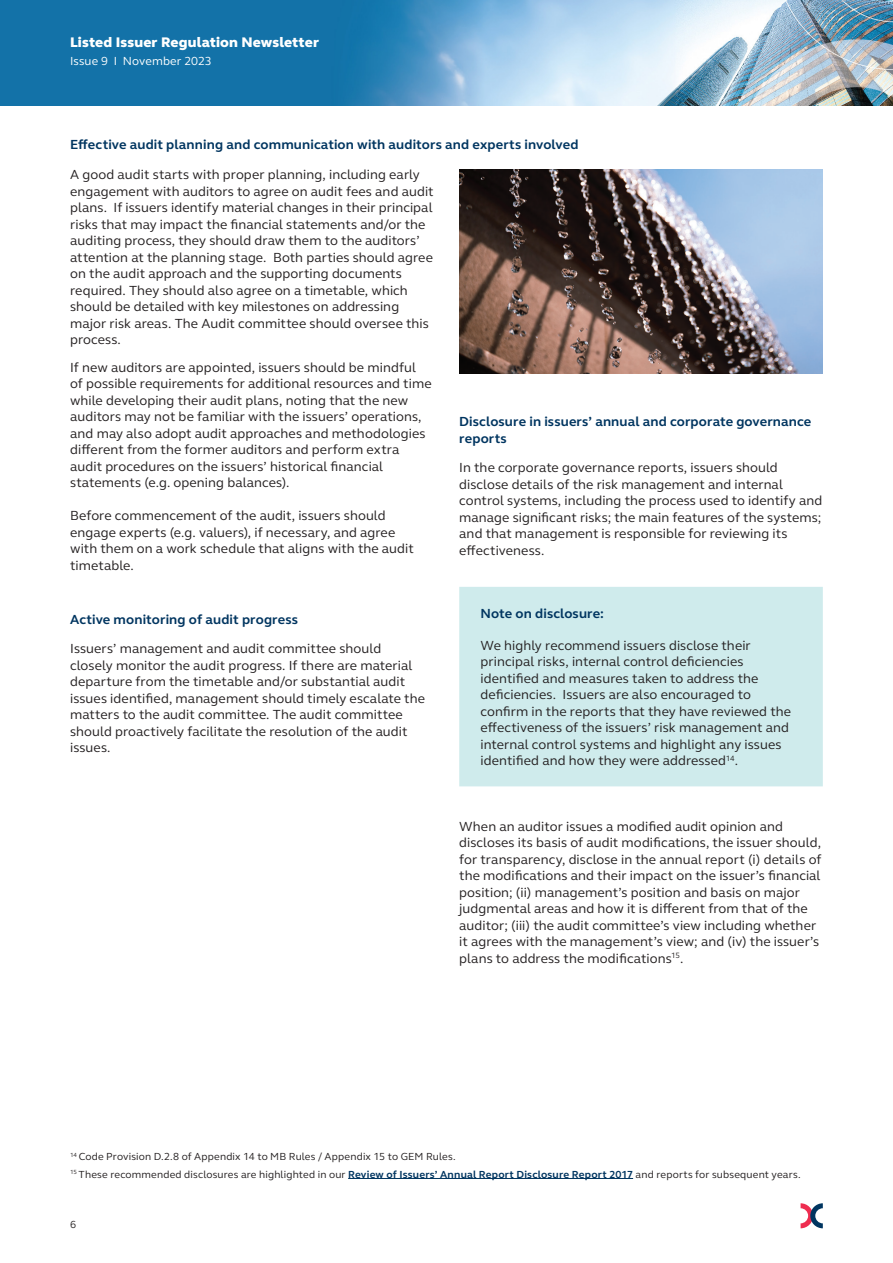
<style>
.page{position:relative;width:893px;height:1263px;background:#fff}
.page>*{position:absolute;margin:0;border:0;box-sizing:border-box;transform-origin:0 0}
.t1{font:800 14.25px "FS Elliot Pro";letter-spacing:.01em;color:#fff}
._04_body_text_FS_Elliot_Pro_Regular_9_11{font:13.5px/16.5px "FS Elliot Pro";letter-spacing:.005em;color:#231f20}
._03_Sub-head_FS_Elliot_Pro_Bold_9_11{font:700 13.5px/16.5px "FS Elliot Pro";letter-spacing:.01em;color:#003560}
.t2{font:12px "FS Elliot Pro";letter-spacing:.01em;color:#fff}
._05_Remark__Point__FS_Elliot_Pro_Regular_{font:10.5px "FS Elliot Pro";letter-spacing:.015em;color:#231f20}
.s1{font-weight:700;color:#003560}
</style>
<div class="page">
<img style="left:0;top:0;width:893px;height:105px">
<svg style="left:801px;top:1203px;width:22px;height:25px"></svg>
<img style="left:459px;top:169px;width:364px;height:205px">
<div style="left:459px;top:587px;width:364px;height:199px;background:#cfebec"></div>
<hr style="left:348px;top:1178px;width:285px;height:1px;background:#003560">
<p class="t1" style="left:70px;top:33px;width:250px">Listed Issuer Regulation Newsletter</p>
<p class="t2" style="left:70px;top:53px;width:143px">Issue 9 I November 2023</p>
<p class="_03_Sub-head_FS_Elliot_Pro_Bold_9_11" style="left:70px;top:136px;width:510px">Effective audit planning and communication with auditors and experts involved</p>
<p class="_04_body_text_FS_Elliot_Pro_Regular_9_11" style="left:70px;top:166px;width:365px">A good audit starts with proper planning, including early engagement with auditors to agree on audit fees and audit plans. If issuers identify material changes in their principal risks that may impact the financial statements and/or the auditing process, they should draw them to the auditors’ attention at the planning stage. Both parties should agree on the audit approach and the supporting documents required. They should also agree on a timetable, which should be detailed with key milestones on addressing major risk areas. The Audit committee should oversee this process.</p>
<p class="_04_body_text_FS_Elliot_Pro_Regular_9_11" style="left:70px;top:358px;width:363px">If new auditors are appointed, issuers should be mindful of possible requirements for additional resources and time while developing their audit plans, noting that the new auditors may not be familiar with the issuers’ operations, and may also adopt audit approaches and methodologies different from the former auditors and perform extra audit procedures on the issuers’ historical financial statements (e.g. opening balances).</p>
<p class="_04_body_text_FS_Elliot_Pro_Regular_9_11" style="left:70px;top:507px;width:345px">Before commencement of the audit, issuers should engage experts (e.g. valuers), if necessary, and agree with them on a work schedule that aligns with the audit timetable.</p>
<p class="_03_Sub-head_FS_Elliot_Pro_Bold_9_11" style="left:459px;top:413px;width:354px">Disclosure in issuers’ annual and corporate governance reports</p>
<p class="_04_body_text_FS_Elliot_Pro_Regular_9_11" style="left:459px;top:459px;width:365px">In the corporate governance reports, issuers should disclose details of the risk management and internal control systems, including the process used to identify and manage significant risks; the main features of the systems; and that management is responsible for reviewing its effectiveness.</p>
<p class="_03_Sub-head_FS_Elliot_Pro_Bold_9_11" style="left:70px;top:611px;width:229px">Active monitoring of audit progress</p>
<p class="_04_body_text_FS_Elliot_Pro_Regular_9_11" style="left:70px;top:640px;width:356px">Issuers’ management and audit committee should closely monitor the audit progress. If there are material departure from the timetable and/or substantial audit issues identified, management should timely escalate the matters to the audit committee. The audit committee should proactively facilitate the resolution of the audit issues.</p>
<p class="_03_Sub-head_FS_Elliot_Pro_Bold_9_11" style="left:480px;top:605px;width:125px">Note on disclosure:</p>
<p class="_04_body_text_FS_Elliot_Pro_Regular_9_11" style="left:480px;top:636px;width:312px">We highly recommend issuers disclose their principal risks, internal control deficiencies identified and measures taken to address the deficiencies. Issuers are also encouraged to confirm in the reports that they have reviewed the effectiveness of the issuers’ risk management and internal control systems and highlight any issues identified and how they were addressed<sup>14</sup>.</p>
<p class="_04_body_text_FS_Elliot_Pro_Regular_9_11" style="left:459px;top:818px;width:364px">When an auditor issues a modified audit opinion and discloses its basis of audit modifications, the issuer should, for transparency, disclose in the annual report (i) details of the modifications and their impact on the issuer’s financial position; (ii) management’s position and basis on major judgmental areas and how it is different from that of the auditor; (iii) the audit committee’s view including whether it agrees with the management’s view; and (iv) the issuer’s plans to address the modifications<sup>15</sup>.</p>
<p class="_05_Remark__Point__FS_Elliot_Pro_Regular_" style="left:70px;top:1149px;width:387px"><sup>14</sup> Code Provision D.2.8 of Appendix 14 to MB Rules / Appendix 15 to GEM Rules.</p>
<p class="_05_Remark__Point__FS_Elliot_Pro_Regular_" style="left:70px;top:1167px;width:732px"><sup>15</sup> These recommended disclosures are highlighted in our <span class="s1">Review of Issuers’ Annual Report Disclosure Report 2017</span> and reports for subsequent years.</p>
<p class="_05_Remark__Point__FS_Elliot_Pro_Regular_" style="left:70px;top:1217px;width:8px">6</p>
</div>
